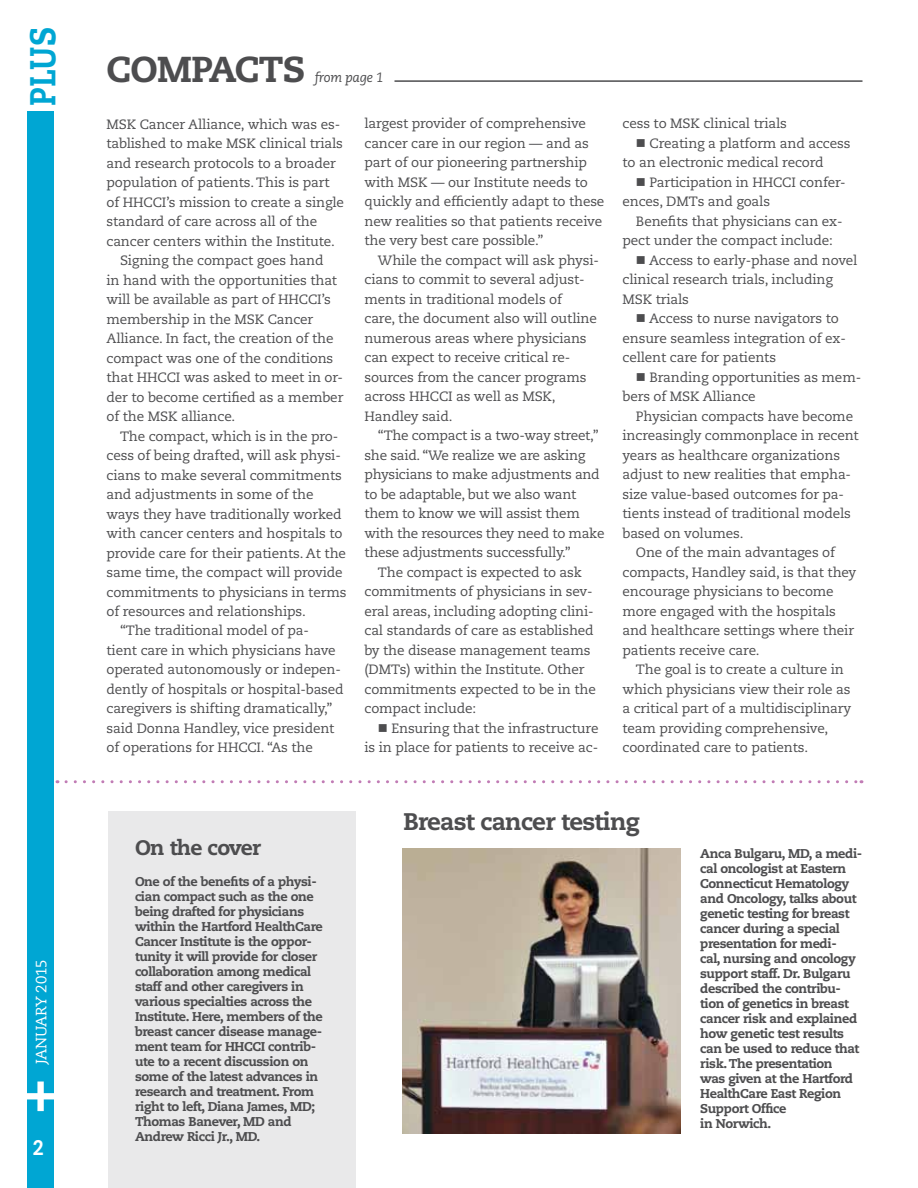
<style>
.page{position:relative;width:918px;height:1188px;background:#fff}
.page>*{position:absolute;margin:0;border:0;box-sizing:border-box;transform-origin:0 0}
.t1{font:800 58.5px "Caecilia";color:#fff}
.t2{font:800 36px "Caecilia";letter-spacing:-.02em;color:#4d4d4f}
.t3{font:800 36px "Caecilia";color:#00a6d3;scale:.85 1}
.t4{font:800 24px "Caecilia";letter-spacing:-.03em;color:#4d4d4f}
.t5{font:800 21px "Caecilia";letter-spacing:-.03em;color:#4d4d4f}
.t6{font:800 21px "Caecilia";color:#fff;scale:.85 1}
.t7{font:15px "Caecilia";letter-spacing:-.01em;color:#fff}
.t8{font:13.5px/19.5px "Caecilia";letter-spacing:-.01em;color:#4d4d4f}
.t9{font:italic 13.5px "Caecilia";letter-spacing:-.02em;color:#4d4d4f}
.t10{font:800 12.75px/15px "Caecilia";letter-spacing:-.03em;color:#4d4d4f}
</style>
<div class="page">
<div style="left:27px;top:112px;width:27px;height:1076px;background:#00a6d3"></div>
<svg style="left:66px;top:780px;width:796px;height:3px"></svg>
<div style="left:108px;top:811px;width:248px;height:377px;background:#e9e9ea"></div>
<hr style="left:394px;top:80px;width:468px;height:2px;background:#4d4d4f">
<img style="left:402px;top:848px;width:279px;height:286px">
<h2 class="t3" style="left:20px;top:106px;width:94px;rotate:-90deg">PLUS</h2>
<p class="t7" style="left:33px;top:1064px;width:106px;rotate:-90deg">JANUARY 2015</p>
<h1 class="t1" style="left:-1px;top:1114px;width:37px;rotate:-90deg">+</h1>
<h3 class="t6" style="left:33px;top:1134px;width:14px">2</h3>
<h2 class="t2" style="left:106px;top:47px;width:200px">COMPACTS</h2>
<p class="t9" style="left:315px;top:70px;width:71px">from page 1</p>
<p class="t8" style="left:106px;top:114px;width:235px">MSK Cancer Alliance, which was es-</p>
<p class="t8" style="left:106px;top:134px;width:238px">tablished to make MSK clinical trials</p>
<p class="t8" style="left:106px;top:153px;width:231px">and research protocols to a broader</p>
<p class="t8" style="left:106px;top:173px;width:225px">population of patients. This is part</p>
<p class="t8" style="left:106px;top:192px;width:239px">of HHCCI’s mission to create a single</p>
<p class="t8" style="left:106px;top:212px;width:212px">standard of care across all of the</p>
<p class="t8" style="left:106px;top:231px;width:230px">cancer centers within the Institute.</p>
<p class="t8" style="left:120px;top:251px;width:205px">Signing the compact goes hand</p>
<p class="t8" style="left:106px;top:270px;width:232px">in hand with the opportunities that</p>
<p class="t8" style="left:106px;top:290px;width:226px">will be available as part of HHCCI’s</p>
<p class="t8" style="left:106px;top:309px;width:208px">membership in the MSK Cancer</p>
<p class="t8" style="left:106px;top:329px;width:229px">Alliance. In fact, the creation of the</p>
<p class="t8" style="left:106px;top:348px;width:228px">compact was one of the conditions</p>
<p class="t8" style="left:106px;top:368px;width:238px">that HHCCI was asked to meet in or-</p>
<p class="t8" style="left:106px;top:387px;width:238px">der to become certified as a member</p>
<p class="t8" style="left:106px;top:407px;width:130px">of the MSK alliance.</p>
<p class="t8" style="left:120px;top:426px;width:220px">The compact, which is in the pro-</p>
<p class="t8" style="left:106px;top:446px;width:236px">cess of being drafted, will ask physi-</p>
<p class="t8" style="left:106px;top:465px;width:237px">cians to make several commitments</p>
<p class="t8" style="left:106px;top:485px;width:209px">and adjustments in some of the</p>
<p class="t8" style="left:106px;top:504px;width:237px">ways they have traditionally worked</p>
<p class="t8" style="left:106px;top:524px;width:238px">with cancer centers and hospitals to</p>
<p class="t8" style="left:106px;top:543px;width:241px">provide care for their patients. At the</p>
<p class="t8" style="left:106px;top:563px;width:238px">same time, the compact will provide</p>
<p class="t8" style="left:106px;top:582px;width:241px">commitments to physicians in terms</p>
<p class="t8" style="left:106px;top:602px;width:201px">of resources and relationships.</p>
<p class="t8" style="left:120px;top:621px;width:191px">“The traditional model of pa-</p>
<p class="t8" style="left:106px;top:641px;width:231px">tient care in which physicians have</p>
<p class="t8" style="left:106px;top:660px;width:236px">operated autonomously or indepen-</p>
<p class="t8" style="left:106px;top:680px;width:239px">dently of hospitals or hospital-based</p>
<p class="t8" style="left:106px;top:699px;width:228px">caregivers is shifting dramatically,”</p>
<p class="t8" style="left:106px;top:719px;width:230px">said Donna Handley, vice president</p>
<p class="t8" style="left:106px;top:738px;width:208px">of operations for HHCCI. “As the</p>
<p class="t8" style="left:364px;top:114px;width:242px">largest provider of comprehensive cancer care in our region — and as part of our pioneering partnership with MSK — our Institute needs to quickly and efficiently adapt to these new realities so that patients receive the very best care possible.”</p>
<p class="t8" style="left:364px;top:251px;width:236px;text-indent:14px">While the compact will ask physi&shy;cians to commit to several adjust&shy;ments in traditional models of<br>care, the document also will outline numerous areas where physicians can expect to receive critical re&shy;sources from the cancer programs across HHCCI as well as MSK,<br>Handley said.</p>
<p class="t8" style="left:378px;top:426px;width:222px">“The compact is a two-way street,”</p>
<p class="t8" style="left:364px;top:446px;width:222px">she said. “We realize we are asking</p>
<p class="t8" style="left:364px;top:465px;width:237px">physicians to make adjustments and</p>
<p class="t8" style="left:364px;top:485px;width:213px">to be adaptable, but we also want</p>
<p class="t8" style="left:364px;top:504px;width:217px">them to know we will assist them</p>
<p class="t8" style="left:364px;top:524px;width:242px">with the resources they need to make</p>
<p class="t8" style="left:364px;top:543px;width:208px">these adjustments successfully.”</p>
<p class="t8" style="left:378px;top:563px;width:205px">The compact is expected to ask</p>
<p class="t8" style="left:364px;top:582px;width:230px">commitments of physicians in sev-</p>
<p class="t8" style="left:364px;top:602px;width:231px">eral areas, including adopting clini-</p>
<p class="t8" style="left:364px;top:621px;width:231px">cal standards of care as established</p>
<p class="t8" style="left:364px;top:641px;width:228px">by the disease management teams</p>
<p class="t8" style="left:364px;top:660px;width:222px">(DMTs) within the Institute. Other</p>
<p class="t8" style="left:364px;top:680px;width:233px">commitments expected to be in the</p>
<p class="t8" style="left:364px;top:699px;width:113px">compact include:</p>
<p class="t8" style="left:364px;top:719px;width:236px;text-align:right">■ Ensuring that the infrastructure is in place for patients to receive ac-</p>
<p class="t8" style="left:622px;top:114px;width:166px">cess to MSK clinical trials</p>
<p class="t8" style="left:622px;top:134px;width:230px;text-indent:14px">■ Creating a platform and access to an electronic medical record</p>
<p class="t8" style="left:622px;top:173px;width:225px;text-indent:14px">■ Participation in HHCCI confer&shy;ences, DMTs and goals</p>
<p class="t8" style="left:622px;top:212px;width:222px;text-indent:14px">Benefits that physicians can ex&shy;pect under the compact include:</p>
<p class="t8" style="left:622px;top:251px;width:236px;text-indent:14px">■ Access to early-phase and novel clinical research trials, including<br>MSK trials</p>
<p class="t8" style="left:622px;top:309px;width:225px;text-indent:14px">■ Access to nurse navigators to ensure seamless integration of ex&shy;cellent care for patients</p>
<p class="t8" style="left:622px;top:368px;width:240px;text-indent:14px">■ Branding opportunities as mem&shy;bers of MSK Alliance</p>
<p class="t8" style="left:636px;top:407px;width:219px">Physician compacts have become</p>
<p class="t8" style="left:622px;top:426px;width:238px">increasingly commonplace in recent</p>
<p class="t8" style="left:622px;top:445px;width:219px">years as healthcare organizations</p>
<p class="t8" style="left:622px;top:465px;width:230px">adjust to new realities that empha-</p>
<p class="t8" style="left:622px;top:484px;width:223px">size value-based outcomes for pa-</p>
<p class="t8" style="left:622px;top:504px;width:230px">tients instead of traditional models</p>
<p class="t8" style="left:622px;top:523px;width:122px">based on volumes.</p>
<p class="t8" style="left:636px;top:543px;width:201px">One of the main advantages of</p>
<p class="t8" style="left:622px;top:562px;width:235px">compacts, Handley said, is that they</p>
<p class="t8" style="left:622px;top:582px;width:213px">encourage physicians to become</p>
<p class="t8" style="left:622px;top:601px;width:215px">more engaged with the hospitals</p>
<p class="t8" style="left:622px;top:621px;width:233px">and healthcare settings where their</p>
<p class="t8" style="left:622px;top:640px;width:139px">patients receive care.</p>
<p class="t8" style="left:636px;top:660px;width:209px">The goal is to create a culture in</p>
<p class="t8" style="left:622px;top:679px;width:229px">which physicians view their role as</p>
<p class="t8" style="left:622px;top:699px;width:230px">a critical part of a multidisciplinary</p>
<p class="t8" style="left:622px;top:718px;width:207px">team providing comprehensive,</p>
<p class="t8" style="left:622px;top:738px;width:187px">coordinated care to patients.</p>
<h3 class="t5" style="left:135px;top:834px;width:128px">On the cover</h3>
<p class="t10" style="left:135px;top:874px;width:189px">One of the benefits of a physi&shy;cian compact such as the one being drafted for physicians within the Hartford HealthCare<br>Cancer Institute is the oppor&shy;tunity it will provide for closer collaboration among medical staff and other caregivers in various specialties across the<br>Institute. Here, members of the breast cancer disease manage&shy;ment team for HHCCI contrib&shy;ute to a recent discussion on some of the latest advances in research and treatment. From right to left, Diana James, MD;<br>Thomas Banever, MD and<br>Andrew Ricci Jr., MD.</p>
<h3 class="t4" style="left:404px;top:807px;width:238px">Breast cancer testing</h3>
<p class="t10" style="left:700px;top:846px;width:164px">Anca Bulgaru, MD, a medi&shy;cal oncologist at Eastern<br>Connecticut Hematology and Oncology, talks about genetic testing for breast cancer during a special presentation for medi-<br>cal, nursing and oncology support staff. Dr. Bulgaru described the contribu&shy;tion of genetics in breast cancer risk and explained how genetic test results can be used to reduce that risk. The presentation<br>was given at the Hartford<br>HealthCare East Region<br>Support Office<br>in Norwich.</p>
</div>
